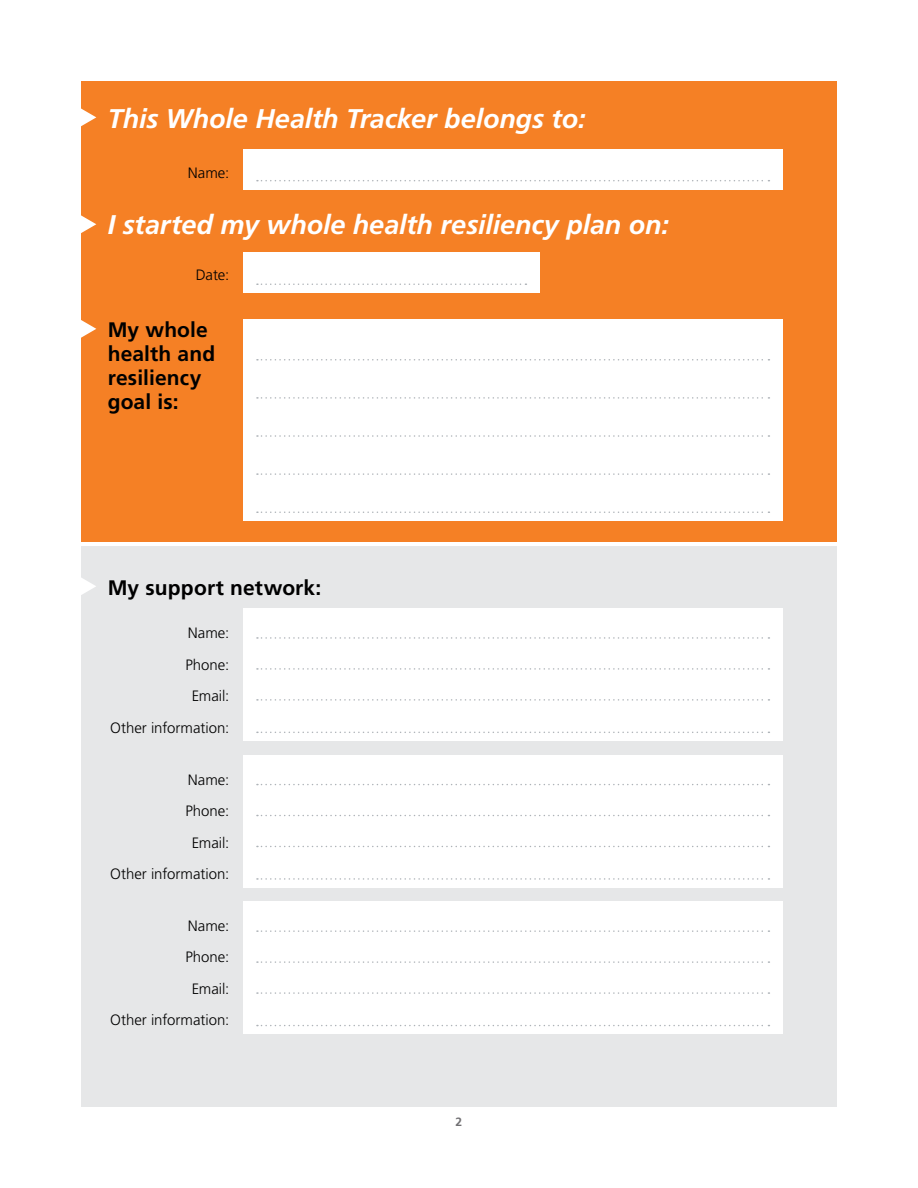
<style>
.page{position:relative;width:918px;height:1188px;background:#fff}
.page>*{position:absolute;margin:0;border:0;box-sizing:border-box;transform-origin:0 0}
.t1{font:italic 700 27px "Frutiger LT Std";letter-spacing:-.005em;color:#fff}
.t2{font:700 21px/24px "Frutiger LT Std";letter-spacing:.005em;color:#000}
.t3{font:300 15px/31.5px "Frutiger LT Std";color:#000;text-align:right}
.t4{font:700 12px "Frutiger LT Std";color:#717073}
</style>
<div class="page">
<div style="left:81px;top:81px;width:756px;height:460px;background:#f58025"></div>
<div style="left:81px;top:546px;width:756px;height:561px;background:#e6e7e8"></div>
<div style="left:243px;top:319px;width:540px;height:202px;background:#fff"></div>
<div style="left:243px;top:253px;width:297px;height:40px;background:#fff"></div>
<svg style="left:257px;top:284px;width:269px;height:1px"></svg>
<div style="left:243px;top:149px;width:540px;height:41px;background:#fff"></div>
<svg style="left:257px;top:180px;width:512px;height:1px"></svg>
<svg style="left:257px;top:359px;width:512px;height:2px"></svg>
<svg style="left:257px;top:435px;width:512px;height:2px"></svg>
<svg style="left:257px;top:397px;width:512px;height:2px"></svg>
<svg style="left:257px;top:473px;width:512px;height:2px"></svg>
<svg style="left:257px;top:512px;width:512px;height:1px"></svg>
<div style="left:243px;top:608px;width:540px;height:133px;background:#fff"></div>
<svg style="left:257px;top:637px;width:512px;height:2px"></svg>
<svg style="left:257px;top:699px;width:512px;height:2px"></svg>
<svg style="left:257px;top:668px;width:512px;height:2px"></svg>
<svg style="left:257px;top:732px;width:512px;height:1px"></svg>
<div style="left:243px;top:755px;width:540px;height:133px;background:#fff"></div>
<svg style="left:257px;top:784px;width:512px;height:1px"></svg>
<svg style="left:257px;top:846px;width:512px;height:1px"></svg>
<svg style="left:257px;top:815px;width:512px;height:1px"></svg>
<svg style="left:257px;top:878px;width:512px;height:2px"></svg>
<div style="left:243px;top:902px;width:540px;height:132px;background:#fff"></div>
<svg style="left:257px;top:930px;width:512px;height:2px"></svg>
<svg style="left:257px;top:992px;width:512px;height:2px"></svg>
<svg style="left:257px;top:961px;width:512px;height:2px"></svg>
<svg style="left:257px;top:1025px;width:512px;height:1px"></svg>
<svg style="left:81px;top:215px;width:15px;height:18px"></svg>
<svg style="left:81px;top:108px;width:15px;height:19px"></svg>
<svg style="left:81px;top:320px;width:15px;height:18px"></svg>
<svg style="left:81px;top:578px;width:15px;height:17px"></svg>
<h1 class="t1" style="left:108px;top:103px;width:479px">This Whole Health Tracker belongs to:</h1>
<p class="t3" style="left:188px;top:158px;width:43px">Name:</p>
<h1 class="t1" style="left:108px;top:209px;width:563px">I started my whole health resiliency plan on:</h1>
<p class="t3" style="left:196px;top:260px;width:35px">Date:</p>
<h2 class="t2" style="left:108px;top:317px;width:109px">My whole health and resiliency goal is:</h2>
<h2 class="t2" style="left:108px;top:575px;width:215px">My support network:</h2>
<p class="t3" style="left:110px;top:618px;width:121px">Name:<br>Phone:<br>Email:<br>Other information:</p>
<p class="t3" style="left:110px;top:764px;width:121px">Name:<br>Phone:<br>Email:<br>Other information:</p>
<p class="t3" style="left:110px;top:910px;width:121px">Name:<br>Phone:<br>Email:<br>Other information:</p>
<p class="t4" style="left:456px;top:1115px;width:8px">2</p>
</div>
